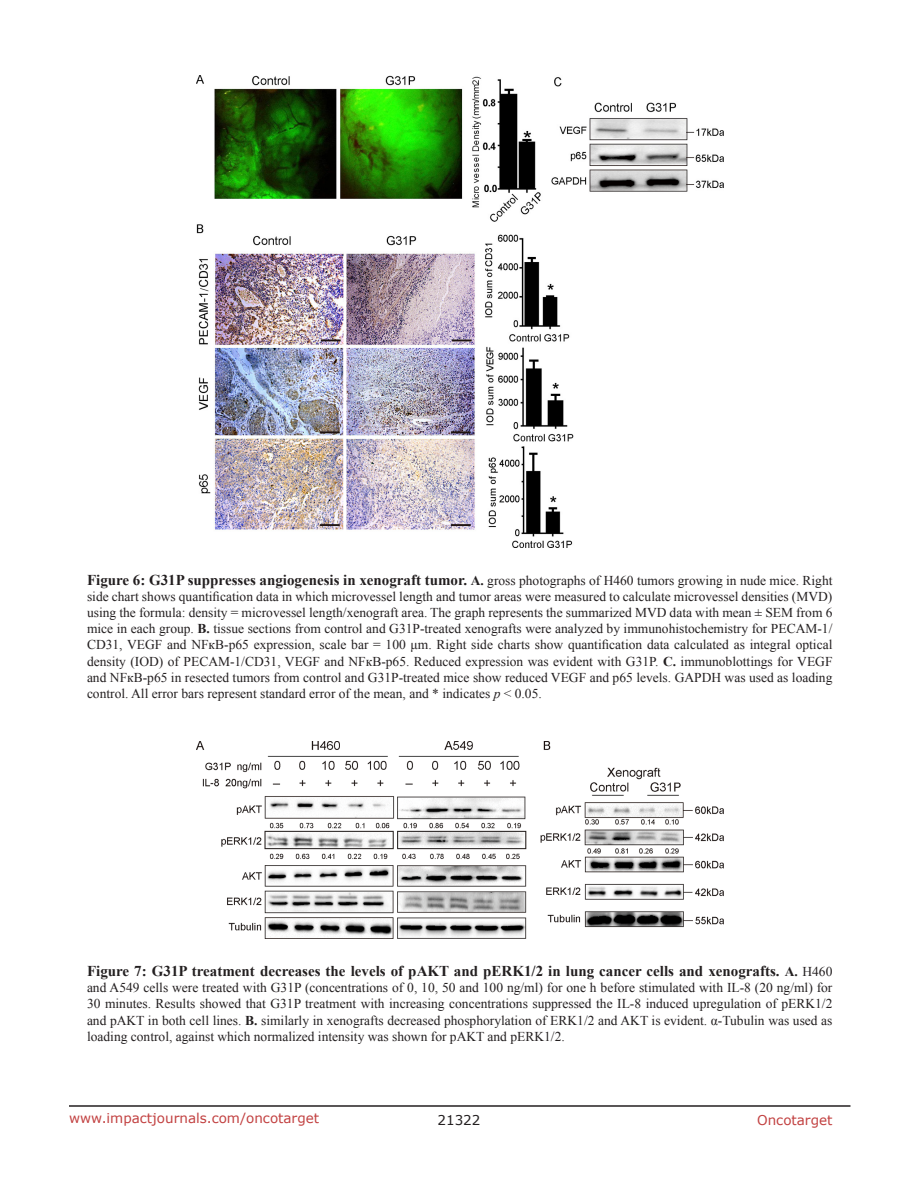
<style>
.page{position:relative;width:918px;height:1188px;background:#fff}
.page>*{position:absolute;margin:0;border:0;box-sizing:border-box;transform-origin:0 0}
.FigureText{font:700 15px "Times New Roman";color:#231f20}
.FigureText-2{font:13.5px/16.2px "Times New Roman";color:#231f20;text-align:justify}
.t1{font:13.5px "Verdana";color:#c24141}
.t2{font:13.5px "Verdana";color:#231f20}
.s1{font-size:13.5px}
.s2{font-weight:400;font-size:13.5px}
.s3{font-weight:700}
.s4{font-style:italic}
</style>
<div class="page">
<hr style="left:69px;top:1105px;width:781px;height:2px;background:#231f20">
<img style="left:196px;top:741px;width:527px;height:198px">
<img style="left:196px;top:76px;width:527px;height:471px">
<p class="FigureText" style="left:87px;top:569px;width:747px">Figure 6: G31P suppresses angiogenesis in xenograft tumor. <span class="s1">A.</span> <span class="s2">gross photographs of H460 tumors growing in nude mice. Right</span></p>
<p class="FigureText-2" style="left:87px;top:588px;width:747px">side chart shows quantification data in which microvessel length and tumor areas were measured to calculate microvessel densities (MVD) using the formula: density = microvessel length/xenograft area. The graph represents the summarized MVD data with mean ± SEM from 6 mice in each group. <span class="s3">B.</span> tissue sections from control and G31P-treated xenografts were analyzed by immunohistochemistry for PECAM-1/ CD31, VEGF and NFкB-p65 expression, scale bar = 100 μm. Right side charts show quantification data calculated as integral optical density (IOD) of PECAM-1/CD31, VEGF and NFкB-p65. Reduced expression was evident with G31P. <span class="s3">C.</span> immunoblottings for VEGF and NFкB-p65 in resected tumors from control and G31P-treated mice show reduced VEGF and p65 levels. GAPDH was used as loading control. All error bars represent standard error of the mean, and * indicates <span class="s4">p</span> &lt; 0.05.</p>
<p class="FigureText" style="left:87px;top:961px;width:747px">Figure 7: G31P treatment decreases the levels of pAKT and pERK1/2 in lung cancer cells and xenografts. <span class="s1">A.</span> <span class="s2">H460</span></p>
<p class="FigureText-2" style="left:87px;top:979px;width:747px">and A549 cells were treated with G31P (concentrations of 0, 10, 50 and 100 ng/ml) for one h before stimulated with IL-8 (20 ng/ml) for 30 minutes. Results showed that G31P treatment with increasing concentrations suppressed the IL-8 induced upregulation of pERK1/2 and pAKT in both cell lines. <span class="s3">B.</span> similarly in xenografts decreased phosphorylation of ERK1/2 and AKT is evident. α-Tubulin was used as loading control, against which normalized intensity was shown for pAKT and pERK1/2.</p>
<p class="t1" style="left:69px;top:1109px;width:252px">www.impactjournals.com/oncotarget</p>
<p class="t2" style="left:438px;top:1111px;width:44px">21322</p>
<p class="t1" style="left:757px;top:1111px;width:77px">Oncotarget</p>
</div>
